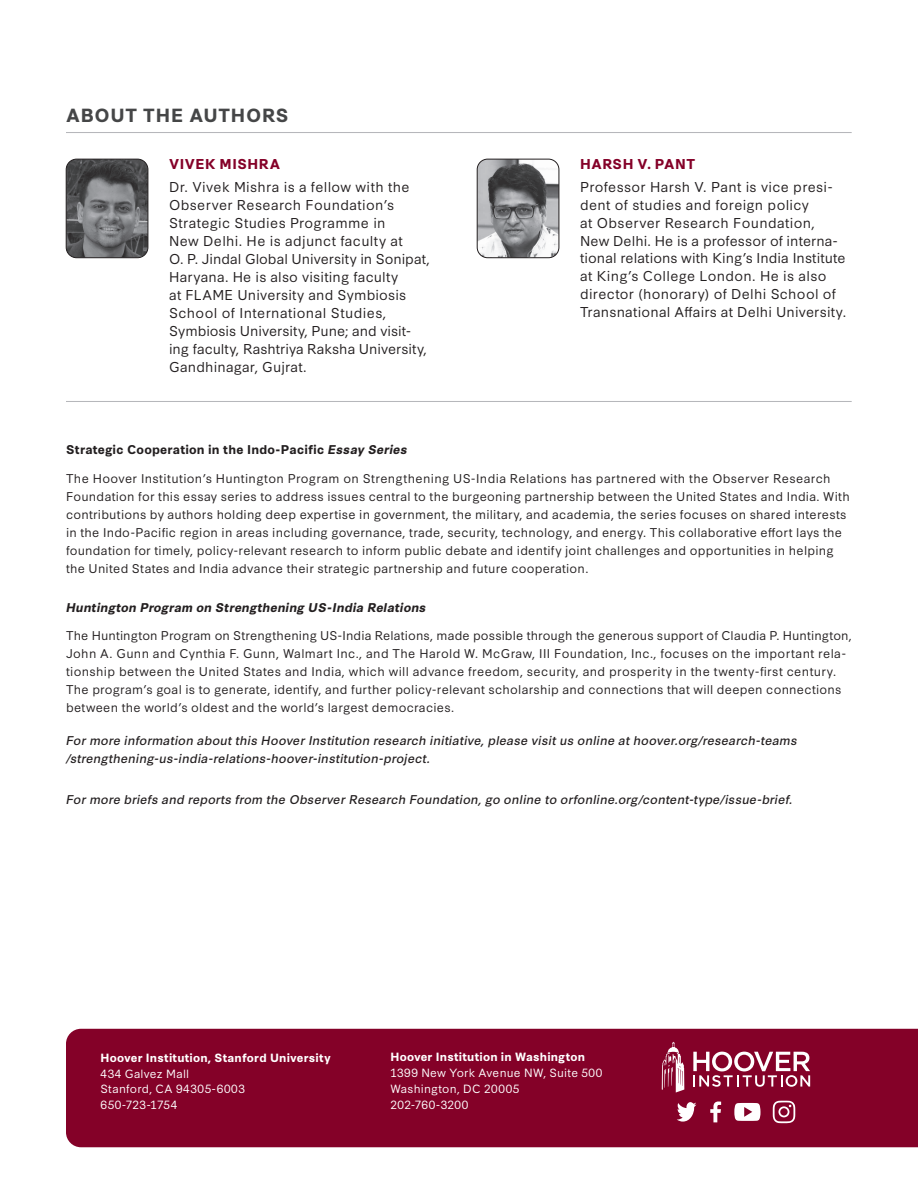
<style>
.page{position:relative;width:918px;height:1188px;background:#fff}
.page>*{position:absolute;margin:0;border:0;box-sizing:border-box;transform-origin:0 0}
.t1{font:700 18px "Synthese";letter-spacing:.04em;color:#454647}
.t2{font:13.5px/18px "Synthese";letter-spacing:.02em;color:#231f20}
.t3{font:700 13.5px "Synthese";letter-spacing:.035em;color:#840128}
.t4{font:12px/18px "Synthese";letter-spacing:.02em;color:#231f20}
.t5{font:italic 12px/18px "Synthese";letter-spacing:.015em;color:#231f20}
.t6{font:italic 700 12px "Synthese";letter-spacing:.01em;color:#231f20}
.t7{font:700 12px "Synthese";letter-spacing:.015em;color:#231f20}
.t8{font:11.25px/15.8px "Synthese";letter-spacing:.025em;color:#fff}
.t9{font:700 11.25px "Synthese";letter-spacing:.015em;color:#fff}
.s1{font-style:italic}
</style>
<div class="page">
<div style="left:66px;top:1029px;width:852px;height:118px;background:#840128"></div>
<svg style="left:693px;top:1052px;width:117px;height:35px"></svg>
<svg style="left:662px;top:1042px;width:22px;height:51px"></svg>
<svg style="left:677px;top:1102px;width:19px;height:20px"></svg>
<svg style="left:710px;top:1102px;width:11px;height:20px"></svg>
<svg style="left:773px;top:1101px;width:22px;height:22px"></svg>
<svg style="left:734px;top:1103px;width:27px;height:18px"></svg>
<img style="left:66px;top:159px;width:82px;height:99px">
<div style="left:66px;top:159px;width:82px;height:99px;border:1px solid #231f20;border-radius:10px"></div>
<img style="left:477px;top:159px;width:82px;height:99px">
<div style="left:477px;top:159px;width:82px;height:99px;border:1px solid #231f20;border-radius:10px"></div>
<hr style="left:66px;top:132px;width:786px;height:1px;background:#b6b7bb">
<hr style="left:66px;top:401px;width:786px;height:1px;background:#b6b7bb">
<h1 class="t1" style="left:66px;top:101px;width:224px">ABOUT THE AUTHORS</h1>
<p class="t3" style="left:169px;top:153px;width:113px">VIVEK MISHRA</p>
<p class="t2" style="left:169px;top:176px;width:262px">Dr. Vivek Mishra is a fellow with the Observer Research Foundation’s Strategic Studies Programme in<br>New Delhi. He is adjunct faculty at<br>O. P. Jindal Global University in Sonipat, Haryana. He is also visiting faculty<br>at FLAME University and Symbiosis School of International Studies, Symbiosis University, Pune; and visit&shy;ing faculty, Rashtriya Raksha University, Gandhinagar, Gujrat.</p>
<p class="t3" style="left:580px;top:153px;width:116px">HARSH V. PANT</p>
<p class="t2" style="left:580px;top:176px;width:268px">Professor Harsh V. Pant is vice presi&shy;dent of studies and foreign policy<br>at Observer Research Foundation, New Delhi. He is a professor of interna&shy;tional relations with King’s India Institute at King’s College London. He is also director (honorary) of Delhi School of Transnational Affairs at Delhi University.</p>
<p class="t7" style="left:66px;top:440px;width:343px">Strategic Cooperation in the Indo-Pacific <span class="s1">Essay Series</span></p>
<p class="t4" style="left:66px;top:468px;width:785px">The Hoover Institution’s Huntington Program on Strengthening US-India Relations has partnered with the Observer Research Foundation for this essay series to address issues central to the burgeoning partnership between the United States and India. With contributions by authors holding deep expertise in government, the military, and academia, the series focuses on shared interests in the Indo-Pacific region in areas including governance, trade, security, technology, and energy. This collaborative effort lays the foundation for timely, policy-relevant research to inform public debate and identify joint challenges and opportunities in helping the United States and India advance their strategic partnership and future cooperation.</p>
<p class="t6" style="left:66px;top:598px;width:362px">Huntington Program on Strengthening US-India Relations</p>
<p class="t4" style="left:66px;top:626px;width:787px">The Huntington Program on Strengthening US-India Relations, made possible through the generous support of Claudia P. Huntington, John A. Gunn and Cynthia F. Gunn, Walmart Inc., and The Harold W. McGraw, III Foundation, Inc., focuses on the important rela&shy;tionship between the United States and India, which will advance freedom, security, and prosperity in the twenty-first century.<br>The program’s goal is to generate, identify, and further policy-relevant scholarship and connections that will deepen connections between the world’s oldest and the world’s largest democracies.</p>
<p class="t5" style="left:66px;top:731px;width:733px">For more information about this Hoover Institution research initiative, please visit us online at hoover.org/research-teams /strengthening-us-india-relations-hoover-institution-project.</p>
<p class="t5" style="left:66px;top:790px;width:728px">For more briefs and reports from the Observer Research Foundation, go online to orfonline.org/content-type/issue-brief.</p>
<p class="t9" style="left:100px;top:1049px;width:232px">Hoover Institution, Stanford University</p>
<p class="t8" style="left:100px;top:1065px;width:146px">434 Galvez Mall<br>Stanford, CA 94305-6003<br>650-723-1754</p>
<p class="t9" style="left:390px;top:1048px;width:196px">Hoover Institution in Washington</p>
<p class="t8" style="left:390px;top:1064px;width:214px">1399 New York Avenue NW, Suite 500<br>Washington, DC 20005<br>202-760-3200</p>
</div>
